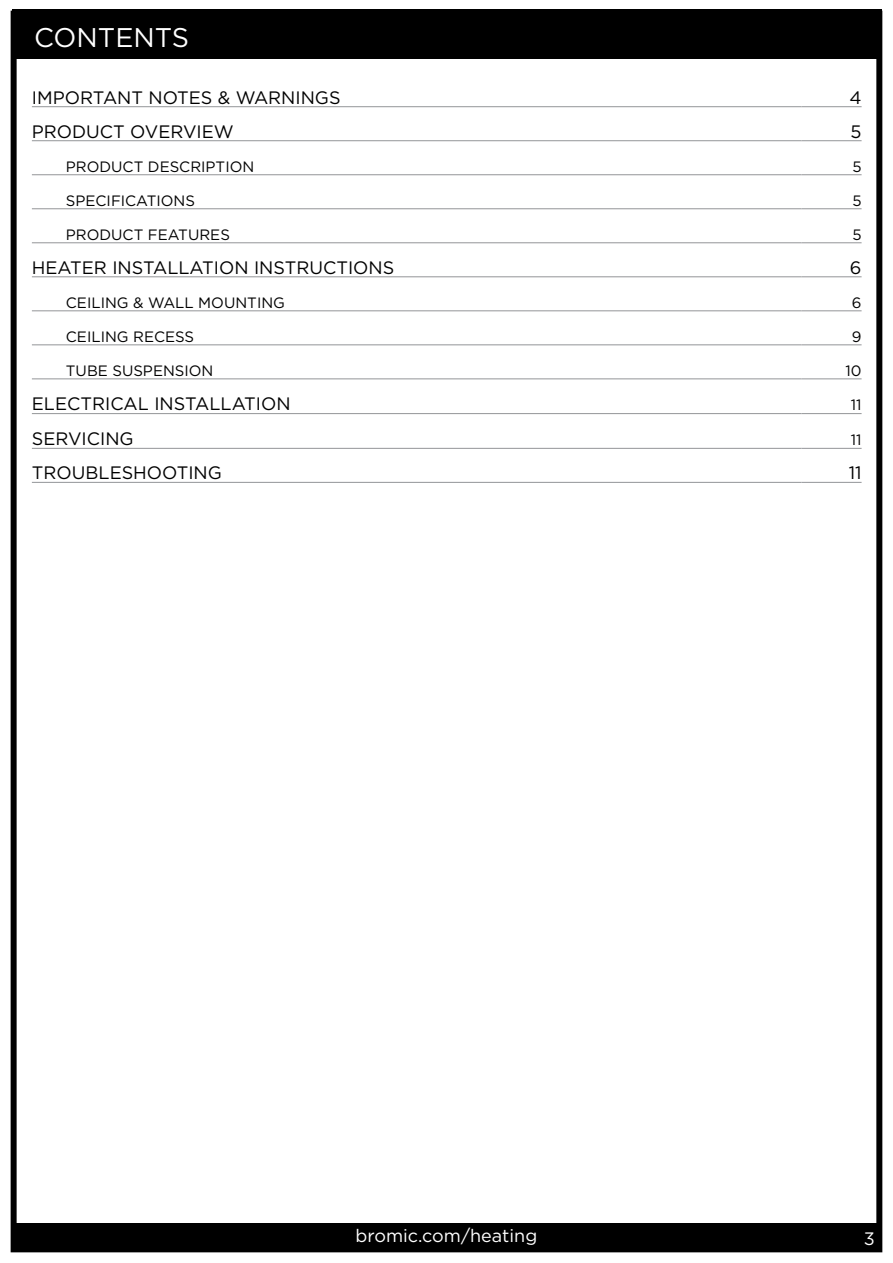
<style>
.page{position:relative;width:893px;height:1263px;background:#fff}
.page>*{position:absolute;margin:0;border:0;box-sizing:border-box;transform-origin:0 0}
.t1{font:27px "Gotham";color:#fff}
.t2{font:18px "Gotham";color:#000}
.t3{font:18px "Gotham";color:#fff}
.t4{font:15px "Gotham";color:#000}
</style>
<div class="page">
<div style="left:11px;top:1223px;width:870px;height:29px;background:#000"></div>
<div style="left:12px;top:9px;width:870px;height:50px;background:#000"></div>
<div style="left:11px;top:11px;width:871px;height:1241px;border:6px solid #000"></div>
<hr style="left:32px;top:106px;width:769px;height:1px;background:#939598">
<hr style="left:801px;top:106px;width:61px;height:1px;background:#939598">
<hr style="left:32px;top:140px;width:769px;height:1px;background:#939598">
<hr style="left:801px;top:140px;width:61px;height:1px;background:#939598">
<hr style="left:32px;top:174px;width:769px;height:1px;background:#939598">
<hr style="left:801px;top:174px;width:61px;height:1px;background:#939598">
<hr style="left:32px;top:208px;width:769px;height:1px;background:#939598">
<hr style="left:801px;top:208px;width:61px;height:1px;background:#939598">
<hr style="left:32px;top:242px;width:769px;height:1px;background:#939598">
<hr style="left:801px;top:242px;width:61px;height:1px;background:#939598">
<hr style="left:32px;top:276px;width:769px;height:1px;background:#939598">
<hr style="left:801px;top:276px;width:61px;height:1px;background:#939598">
<hr style="left:32px;top:310px;width:769px;height:1px;background:#939598">
<hr style="left:801px;top:310px;width:61px;height:1px;background:#939598">
<hr style="left:32px;top:344px;width:769px;height:1px;background:#939598">
<hr style="left:801px;top:344px;width:61px;height:1px;background:#939598">
<hr style="left:32px;top:378px;width:769px;height:1px;background:#939598">
<hr style="left:801px;top:378px;width:61px;height:1px;background:#939598">
<hr style="left:32px;top:413px;width:769px;height:1px;background:#939598">
<hr style="left:801px;top:413px;width:61px;height:1px;background:#939598">
<hr style="left:32px;top:448px;width:769px;height:1px;background:#939598">
<hr style="left:801px;top:448px;width:61px;height:1px;background:#939598">
<hr style="left:32px;top:482px;width:769px;height:1px;background:#939598">
<hr style="left:801px;top:482px;width:61px;height:1px;background:#939598">
<h1 class="t1" style="left:34px;top:21px;width:156px">CONTENTS</h1>
<p class="t2" style="left:32px;top:86px;width:310px">IMPORTANT NOTES &amp; WARNINGS</p>
<p class="t2" style="left:849px;top:86px;width:14px">4</p>
<p class="t2" style="left:32px;top:120px;width:203px">PRODUCT OVERVIEW</p>
<p class="t2" style="left:851px;top:120px;width:13px">5</p>
<p class="t4" style="left:66px;top:157px;width:190px">PRODUCT DESCRIPTION</p>
<p class="t4" style="left:852px;top:157px;width:11px">5</p>
<p class="t4" style="left:66px;top:191px;width:131px">SPECIFICATIONS</p>
<p class="t4" style="left:852px;top:191px;width:11px">5</p>
<p class="t4" style="left:66px;top:225px;width:166px">PRODUCT FEATURES</p>
<p class="t4" style="left:852px;top:225px;width:11px">5</p>
<p class="t2" style="left:32px;top:256px;width:364px">HEATER INSTALLATION INSTRUCTIONS</p>
<p class="t2" style="left:850px;top:256px;width:13px">6</p>
<p class="t4" style="left:66px;top:293px;width:221px">CEILING &amp; WALL MOUNTING</p>
<p class="t4" style="left:852px;top:293px;width:11px">6</p>
<p class="t4" style="left:66px;top:327px;width:130px">CEILING RECESS</p>
<p class="t4" style="left:852px;top:327px;width:11px">9</p>
<p class="t4" style="left:66px;top:361px;width:149px">TUBE SUSPENSION</p>
<p class="t4" style="left:845px;top:361px;width:18px">10</p>
<p class="t2" style="left:32px;top:393px;width:260px">ELECTRICAL INSTALLATION</p>
<p class="t4" style="left:851px;top:396px;width:12px">11</p>
<p class="t2" style="left:32px;top:428px;width:103px">SERVICING</p>
<p class="t4" style="left:851px;top:431px;width:12px">11</p>
<p class="t2" style="left:32px;top:462px;width:192px">TROUBLESHOOTING</p>
<p class="t2" style="left:849px;top:462px;width:14px">11</p>
<p class="t3" style="left:356px;top:1225px;width:183px">bromic.com/heating</p>
<p class="t3" style="left:864px;top:1228px;width:13px">3</p>
</div>
